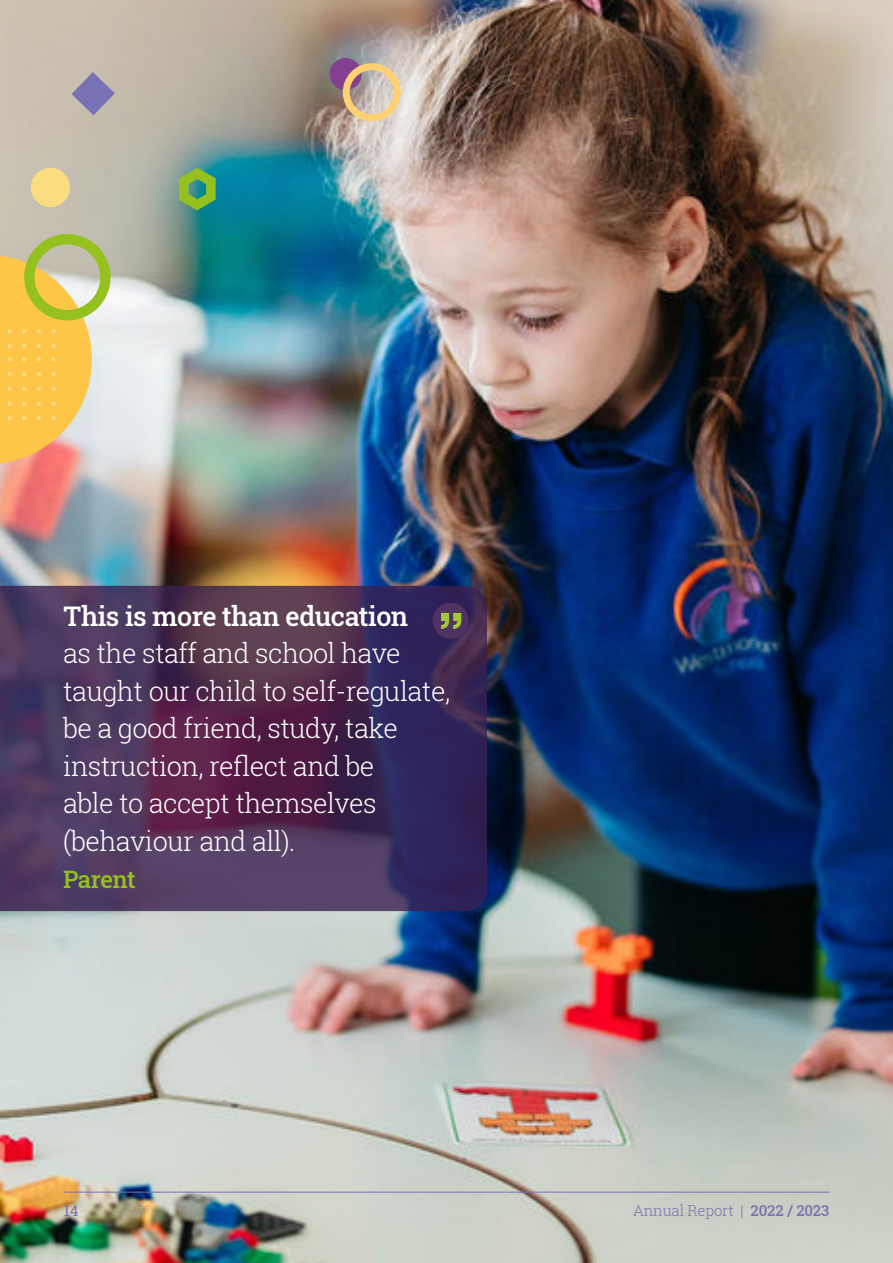
<style>
.page{position:relative;width:893px;height:1263px;background:#fff}
.page>*{position:absolute;margin:0;border:0;box-sizing:border-box;transform-origin:0 0}
.t1{font:300 27px/37.5px "Roboto Slab";letter-spacing:-.02em;color:#fff}
.t2{font:500 27px "Roboto Slab";letter-spacing:-.02em;color:#fff}
.t3{font:500 24px "Roboto Slab";letter-spacing:-.025em;color:#95c11f}
.t4{font:300 15px "Roboto Slab";letter-spacing:-.01em;color:#7672b4}
.t5{font:15px "Roboto Slab";color:#7672b4}
.s1{font-weight:500}
</style>
<div class="page">
<img style="left:0;top:0;width:893px;height:1263px">
<hr style="left:64px;top:1192px;width:765px;height:1px;background:#7672b4">
<svg style="left:179px;top:168px;width:37px;height:42px"></svg>
<svg style="left:72px;top:72px;width:43px;height:43px"></svg>
<svg style="left:327px;top:56px;width:78px;height:69px"></svg>
<svg style="left:0;top:234px;width:111px;height:230px"></svg>
<div style="left:31px;top:168px;width:39px;height:39px;background:#f9dd80;border-radius:50%"></div>
<svg style="left:0;top:586px;width:487px;height:325px"></svg>
<div style="left:433px;top:603px;width:35px;height:36px;background:#503360;border-radius:50%"></div>
<svg style="left:441px;top:613px;width:20px;height:16px"></svg>
<p class="t2" style="left:63px;top:598px;width:347px">This is more than education</p>
<p class="t1" style="left:63px;top:634px;width:388px">as the staff and school have taught our child to self-regulate, be a good friend, study, take instruction, reflect and be<br>able to accept themselves (behaviour and all).</p>
<p class="t3" style="left:63px;top:863px;width:74px">Parent</p>
<p class="t5" style="left:64px;top:1200px;width:16px">14</p>
<p class="t4" style="left:633px;top:1200px;width:198px">Annual Report | <span class="s1">2022 / 2023</span></p>
</div>
